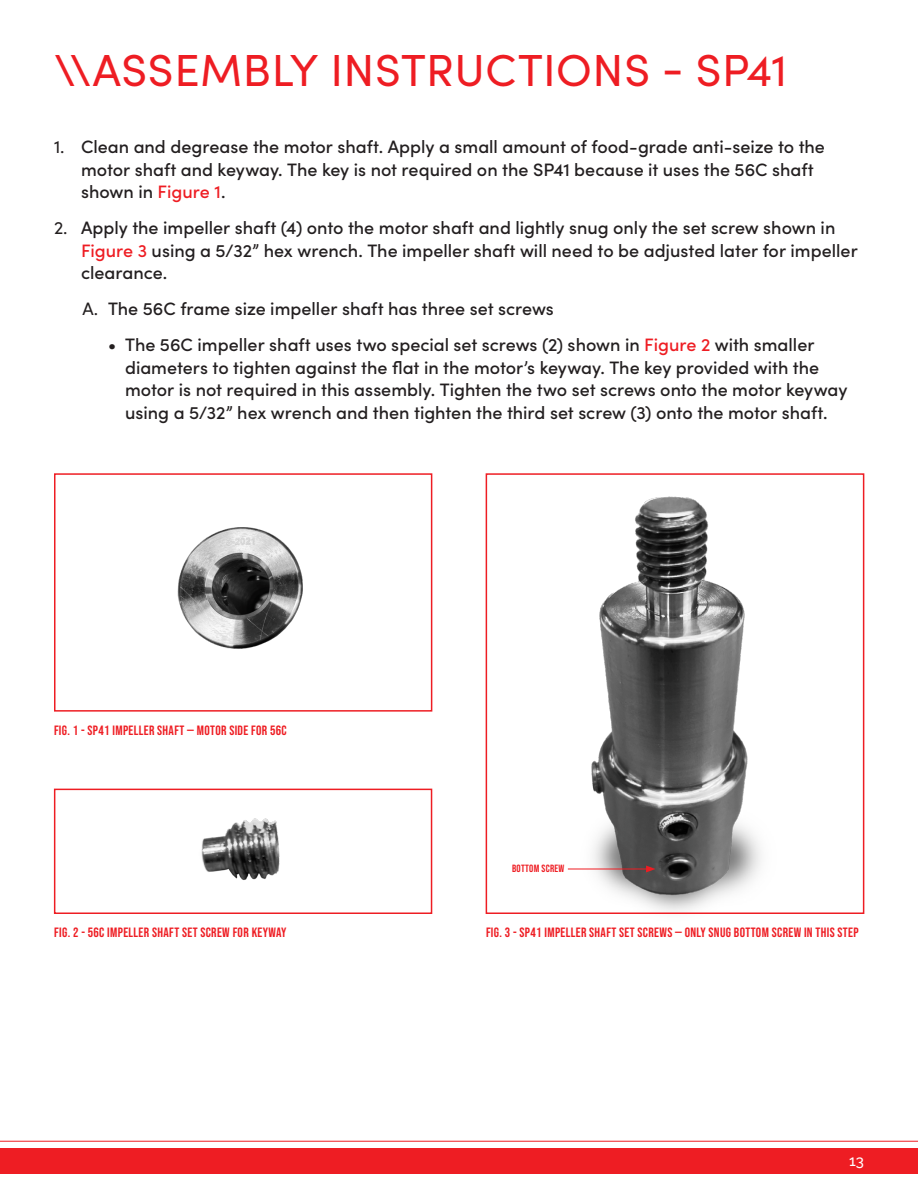
<style>
.page{position:relative;width:918px;height:1188px;background:#fff}
.page>*{position:absolute;margin:0;border:0;box-sizing:border-box;transform-origin:0 0}
.t1{font:45px "Sofia Pro";letter-spacing:.01em;color:#ee1d23}
.t2{font:500 18px/22.5px "Sofia Pro";color:#231f20}
.t3{font:500 15px "Raleway";color:#fff}
.t4{font:13.5px "Bebas Neue";letter-spacing:.025em;color:#ee1d23}
.t5{font:10.5px "Bebas Neue";letter-spacing:.025em;color:#ee1d23}
.s1{font-weight:400}
.s2{color:#ee1d23}
</style>
<div class="page">
<div style="left:0;top:1148px;width:918px;height:25px;background:#ee1d23"></div>
<hr style="left:0;top:1141px;width:918px;height:1px;background:#ee1d23">
<img style="left:177px;top:527px;width:126px;height:122px">
<img style="left:201px;top:818px;width:79px;height:62px">
<img style="left:567px;top:496px;width:194px;height:415px">
<hr style="left:568px;top:869px;width:80px;height:1px;background:#ee1d23">
<svg style="left:646px;top:866px;width:10px;height:6px"></svg>
<div style="left:54px;top:473px;width:378px;height:239px;border:2px solid #ee1d23"></div>
<div style="left:486px;top:473px;width:378px;height:441px;border:2px solid #ee1d23"></div>
<div style="left:54px;top:789px;width:378px;height:125px;border:2px solid #ee1d23"></div>
<p class="t1" style="left:54px;top:38px;width:735px">\\ASSEMBLY INSTRUCTIONS - SP41</p>
<p class="t2" style="left:81px;top:135px;width:746px;text-indent:-27px"><span class="s1">1.</span> Clean and degrease the motor shaft. Apply a small amount of food-grade anti-seize to the motor shaft and keyway. The key is not required on the SP41 because it uses the 56C shaft shown in <span class="s2">Figure 1</span>.</p>
<p class="t2" style="left:81px;top:216px;width:778px;text-indent:-27px"><span class="s1">2.</span> Apply the impeller shaft (4) onto the motor shaft and lightly snug only the set screw shown in<br><span class="s2">Figure 3</span> using a 5/32” hex wrench. The impeller shaft will need to be adjusted later for impeller clearance.</p>
<p class="t2" style="left:82px;top:297px;width:473px"><span class="s1">A.</span> The 56C frame size impeller shaft has three set screws</p>
<p class="t2" style="left:125px;top:333px;width:724px;text-indent:-17px">• The 56C impeller shaft uses two special set screws (2) shown in <span class="s2">Figure 2</span> with smaller diameters to tighten against the flat in the motor’s keyway. The key provided with the motor is not required in this assembly. Tighten the two set screws onto the motor keyway using a 5/32” hex wrench and then tighten the third set screw (3) onto the motor shaft.</p>
<p class="t4" style="left:54px;top:723px;width:234px">FIG. 1 - SP41 IMPELLER SHAFT — MOTOR SIDE FOR 56C</p>
<p class="t5" style="left:512px;top:863px;width:54px">BOTTOM SCREW</p>
<p class="t4" style="left:54px;top:925px;width:234px">FIG. 2 - 56C IMPELLER SHAFT SET SCREW FOR KEYWAY</p>
<p class="t4" style="left:486px;top:925px;width:374px">FIG. 3 - SP41 IMPELLER SHAFT SET SCREWS — ONLY SNUG BOTTOM SCREW IN THIS STEP</p>
<p class="t3" style="left:849px;top:1152px;width:16px">13</p>
</div>
